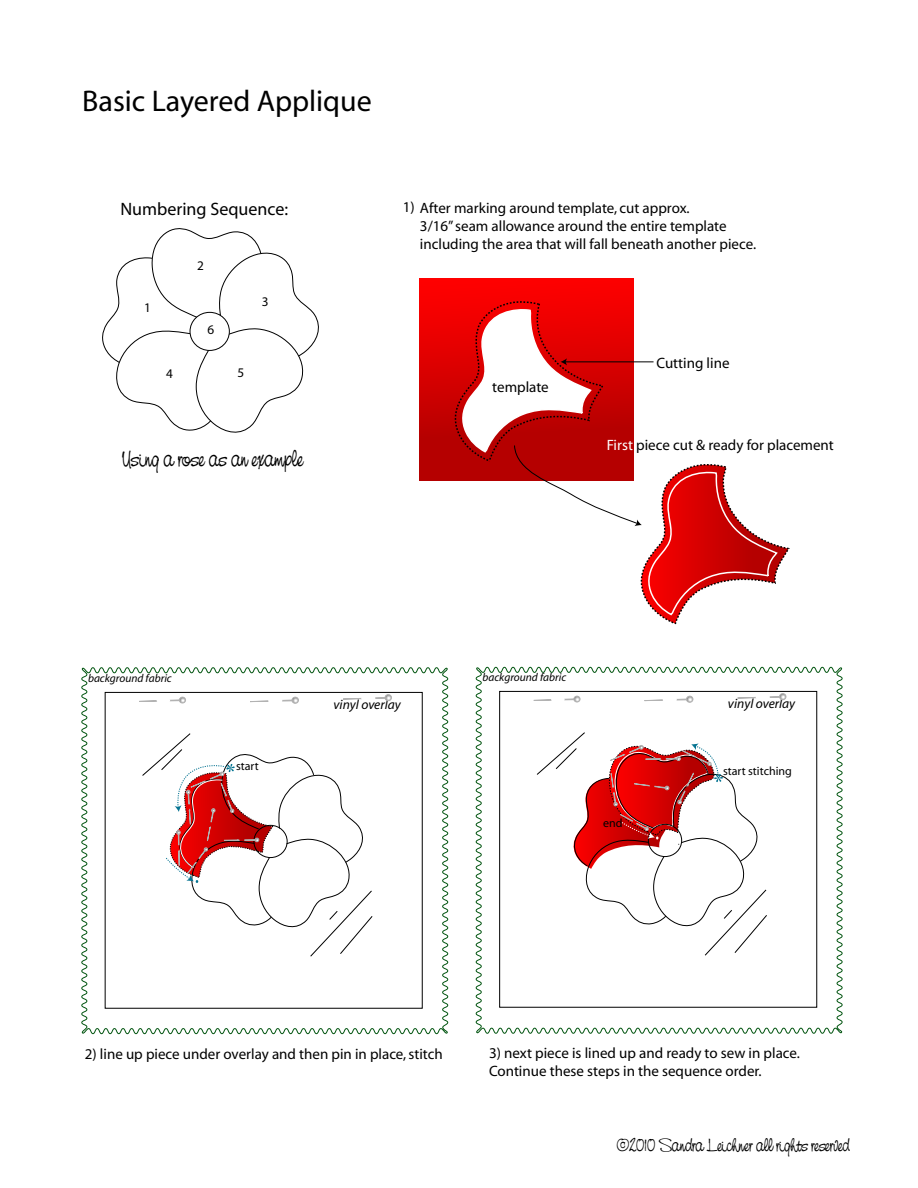
<style>
.page{position:relative;width:918px;height:1188px;background:#fff}
.page>*{position:absolute;margin:0;border:0;box-sizing:border-box;transform-origin:0 0}
.t1{font:30px "Myriad";color:#000}
.t2{font:22.5px "ST Cursive Hand";color:#000}
.t3{font:18px "ST Cursive Hand";color:#000}
.t4{font:18px "Myriad";color:#000}
.t5{font:15px/18px "Myriad";color:#000}
.t6{font:italic 13.5px "Myriad";color:#000}
.t7{font:13.2px "Myriad";color:#000}
.t8{font:12px "Myriad";color:#000}
.t9{font:italic 11.4px "Myriad";color:#000}
.s1{color:#fff}
</style>
<div class="page">
<div style="left:420px;top:278px;width:213px;height:202px;background:linear-gradient(to bottom,#f00,#a00)"></div>
<svg style="left:102px;top:228px;width:217px;height:205px"></svg>
<div style="left:190px;top:312px;width:39px;height:38px;background:#fff;border-radius:50%"></div>
<div style="left:190px;top:312px;width:40px;height:39px;border:1px solid #000;border-radius:50%"></div>
<svg style="left:454px;top:301px;width:336px;height:324px"></svg>
<svg style="left:475px;top:666px;width:368px;height:368px"></svg>
<svg style="left:533px;top:696px;width:47px;height:6px"></svg>
<div style="left:551px;top:696px;width:14px;height:7px;background:#fff;border-radius:50%"></div>
<div style="left:686px;top:696px;width:7px;height:7px;border:1px solid #b2b2b2;border-radius:50%"></div>
<svg style="left:644px;top:696px;width:49px;height:6px"></svg>
<div style="left:663px;top:696px;width:14px;height:7px;background:#fff;border-radius:50%"></div>
<div style="left:779px;top:693px;width:7px;height:7px;border:1px solid #b2b2b2;border-radius:50%"></div>
<svg style="left:737px;top:694px;width:49px;height:6px"></svg>
<div style="left:756px;top:693px;width:14px;height:8px;background:#fff;border-radius:50%"></div>
<svg style="left:537px;top:732px;width:230px;height:224px"></svg>
<svg style="left:81px;top:667px;width:368px;height:367px"></svg>
<p class="t1" style="left:82px;top:86px;width:291px">Basic Layered Applique</p>
<p class="t4" style="left:120px;top:200px;width:169px">Numbering Sequence:</p>
<p class="t7" style="left:144px;top:301px;width:8px">1</p>
<p class="t7" style="left:197px;top:259px;width:8px">2</p>
<p class="t7" style="left:207px;top:323px;width:8px">6</p>
<p class="t7" style="left:166px;top:367px;width:8px">4</p>
<p class="t7" style="left:238px;top:366px;width:8px">5</p>
<p class="t7" style="left:262px;top:295px;width:8px">3</p>
<p class="t2" style="left:122px;top:445px;width:183px">Using a rose as an example</p>
<p class="t5" style="left:420px;top:200px;width:338px;text-indent:-17px">1) After marking around template, cut approx.<br>3/16” seam allowance around the entire template including the area that will fall beneath another piece.</p>
<p class="t5" style="left:492px;top:379px;width:58px">template</p>
<p class="t5" style="left:657px;top:355px;width:74px">Cutting line</p>
<p class="t5" style="left:607px;top:437px;width:229px"><span class="s1">First</span> piece cut &amp; ready for placement</p>
<p class="t9" style="left:88px;top:672px;width:85px">background fabric</p>
<p class="t9" style="left:483px;top:671px;width:85px">background fabric</p>
<p class="t8" style="left:236px;top:761px;width:24px">start</p>
<p class="t6" style="left:333px;top:698px;width:69px">vinyl overlay</p>
<p class="t8" style="left:603px;top:817px;width:21px">end</p>
<p class="t6" style="left:728px;top:697px;width:69px">vinyl overlay</p>
<p class="t8" style="left:723px;top:765px;width:70px">start stitching</p>
<p class="t5" style="left:85px;top:1046px;width:359px">2) line up piece under overlay and then pin in place, stitch</p>
<p class="t5" style="left:489px;top:1045px;width:312px">3) next piece is lined up and ready to sew in place.<br>Continue these steps in the sequence order.</p>
<p class="t3" style="left:616px;top:1135px;width:235px">©2010 Sandra Leichner all rights reserved</p>
</div>
